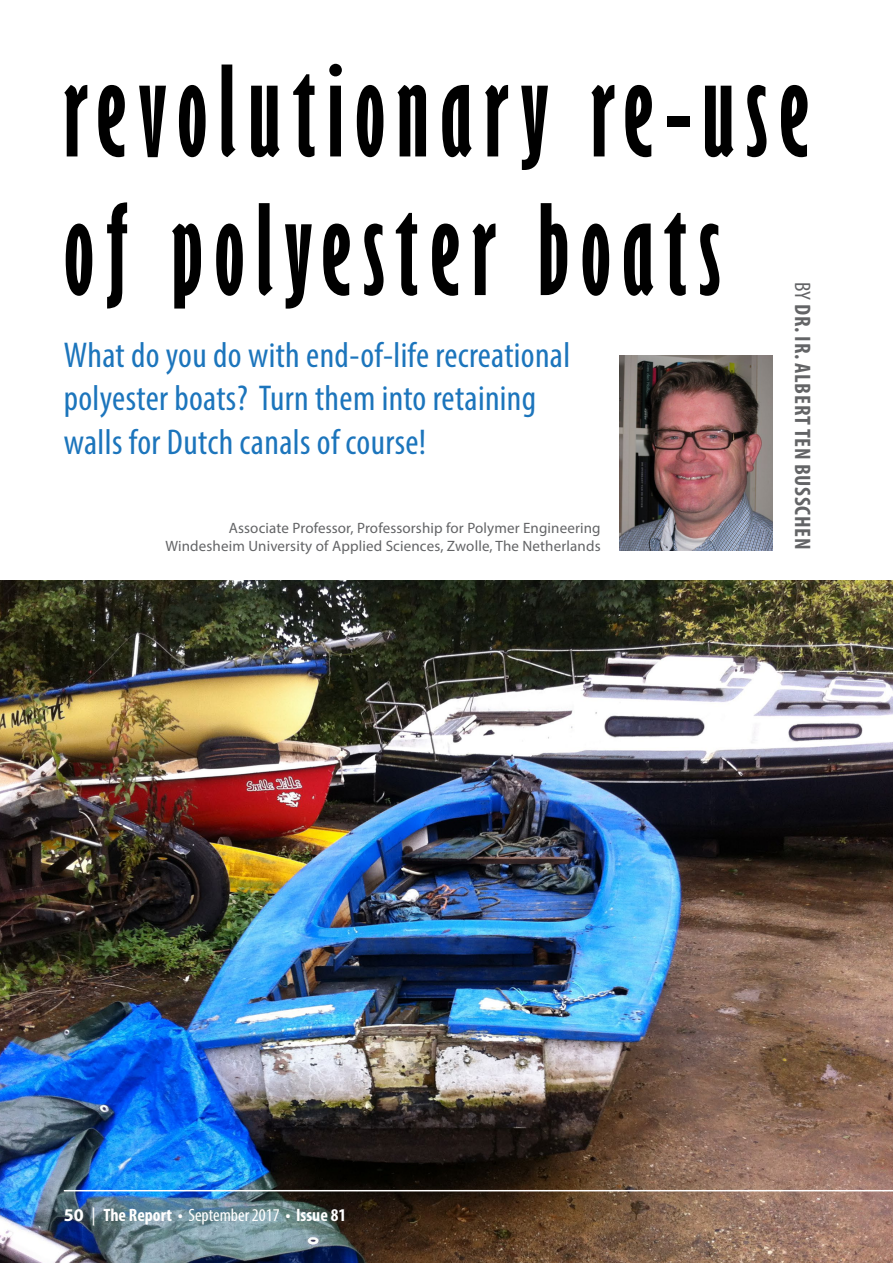
<style>
.page{position:relative;width:893px;height:1263px;background:#fff}
.page>*{position:absolute;margin:0;border:0;box-sizing:border-box;transform-origin:0 0}
.t1{font:700 extra-condensed 115.5px/138.6px "Gill Sans";letter-spacing:.1em;color:#000}
.t2{font:condensed 36px/43.2px "Myriad Pro";letter-spacing:.01em;color:#1c75bc}
.t3{font:700 condensed 22.5px "Myriad Pro";letter-spacing:.03em;color:#636466}
.t4{font:700 condensed 18px "Myriad Pro";color:#fff}
.t5{font:15px/18px "Myriad Pro";letter-spacing:.01em;color:#636466;text-align:right}
.s1{font-weight:400}
.s2{font-stretch:normal}
.s3{font-weight:400;font-stretch:normal}
</style>
<div class="page">
<img style="left:0;top:581px;width:893px;height:682px">
<img style="left:619px;top:355px;width:153px;height:196px">
<hr style="left:64px;top:1190px;width:829px;height:1px;background:#fff">
<h1 class="t1" style="left:64px;top:43px;width:747px">revolutionary re-use of polyester boats</h1>
<h3 class="t3" style="left:817px;top:282px;width:269px;rotate:90deg"><span class="s1">BY</span> Dr. Ir. Albert ten Busschen</h3>
<h2 class="t2" style="left:64px;top:333px;width:508px">What do you do with end-of-life recreational polyester boats? Turn them into retaining walls for Dutch canals of course!</h2>
<p class="t5" style="left:165px;top:518px;width:437px">Associate Professor, Professorship for Polymer Engineering<br>Windesheim University of Applied Sciences, Zwolle, The Netherlands</p>
<p class="t4" style="left:64px;top:1204px;width:284px"><span class="s2">50</span> <span class="s3">|</span> The Report • <span class="s1">September 2017</span> • Issue 81</p>
</div>
